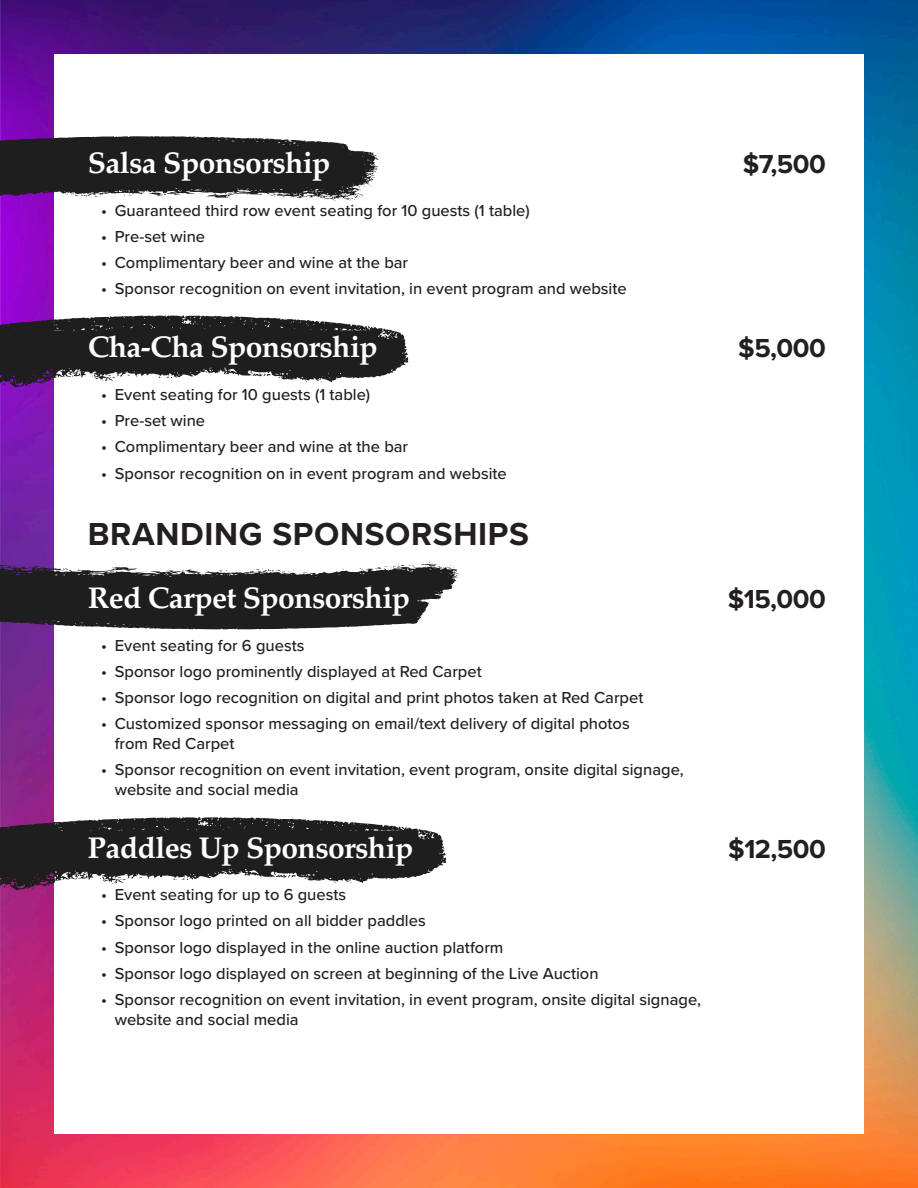
<style>
.page{position:relative;width:918px;height:1188px;background:#fff}
.page>*{position:absolute;margin:0;border:0;box-sizing:border-box;transform-origin:0 0}
.Sponsorship_Type{font:700 33px "Proxima Nova";letter-spacing:.02em;color:#231f20}
.Sponsorship_-_Space_After{font:700 30px "Palatino";letter-spacing:-.02em;color:#fff}
.Sponsorship_-_Space_After-2{font:700 27px "Proxima Nova";letter-spacing:-.02em;color:#231f20}
.t1{font:500 16.5px/19.5px "Proxima Nova";color:#231f20}
</style>
<div class="page">
<img style="left:0;top:0;width:918px;height:1188px">
<div style="left:54px;top:54px;width:810px;height:1080px;background:#fff"></div>
<svg style="left:0;top:136px;width:378px;height:69px"></svg>
<svg style="left:0;top:562px;width:459px;height:68px"></svg>
<svg style="left:0;top:315px;width:409px;height:72px"></svg>
<svg style="left:0;top:816px;width:447px;height:74px"></svg>
<div style="left:0;top:146px;width:331px;height:36px;background:#1e1e1e"></div>
<div style="left:0;top:330px;width:378px;height:36px;background:#1e1e1e"></div>
<div style="left:0;top:581px;width:412px;height:36px;background:#1e1e1e"></div>
<div style="left:0;top:831px;width:418px;height:36px;background:#1e1e1e"></div>
<p class="Sponsorship_-_Space_After" style="left:88px;top:137px;width:244px">Salsa Sponsorship</p>
<p class="Sponsorship_-_Space_After-2" style="left:743px;top:144px;width:84px">$7,500</p>
<p class="t1" style="left:101px;top:200px;width:430px">• Guaranteed third row event seating for 10 guests (1 table)</p>
<p class="t1" style="left:101px;top:226px;width:105px">• Pre-set wine</p>
<p class="t1" style="left:101px;top:252px;width:308px">• Complimentary beer and wine at the bar</p>
<p class="t1" style="left:101px;top:279px;width:527px">• Sponsor recognition on event invitation, in event program and website</p>
<p class="Sponsorship_-_Space_After" style="left:88px;top:322px;width:291px">Cha-Cha Sponsorship</p>
<p class="Sponsorship_-_Space_After-2" style="left:738px;top:328px;width:89px">$5,000</p>
<p class="t1" style="left:101px;top:384px;width:271px">• Event seating for 10 guests (1 table)</p>
<p class="t1" style="left:101px;top:410px;width:105px">• Pre-set wine</p>
<p class="t1" style="left:101px;top:436px;width:308px">• Complimentary beer and wine at the bar</p>
<p class="t1" style="left:101px;top:463px;width:407px">• Sponsor recognition on in event program and website</p>
<p class="Sponsorship_Type" style="left:88px;top:510px;width:443px">BRANDING SPONSORSHIPS</p>
<p class="Sponsorship_-_Space_After" style="left:88px;top:572px;width:324px">Red Carpet Sponsorship</p>
<p class="Sponsorship_-_Space_After-2" style="left:728px;top:579px;width:99px">$15,000</p>
<p class="t1" style="left:101px;top:635px;width:205px">• Event seating for 6 guests</p>
<p class="t1" style="left:101px;top:661px;width:382px">• Sponsor logo prominently displayed at Red Carpet</p>
<p class="t1" style="left:101px;top:687px;width:544px">• Sponsor logo recognition on digital and print photos taken at Red Carpet</p>
<p class="t1" style="left:115px;top:714px;width:517px;text-indent:-14px">• Customized sponsor messaging on email/text delivery of digital photos from Red Carpet</p>
<p class="t1" style="left:115px;top:759px;width:571px;text-indent:-14px">• Sponsor recognition on event invitation, event program, onsite digital signage, website and social media</p>
<p class="Sponsorship_-_Space_After" style="left:88px;top:822px;width:327px">Paddles Up Sponsorship</p>
<p class="Sponsorship_-_Space_After-2" style="left:728px;top:828px;width:99px">$12,500</p>
<p class="t1" style="left:101px;top:884px;width:247px">• Event seating for up to 6 guests</p>
<p class="t1" style="left:101px;top:910px;width:326px">• Sponsor logo printed on all bidder paddles</p>
<p class="t1" style="left:101px;top:937px;width:404px">• Sponsor logo displayed in the online auction platform</p>
<p class="t1" style="left:101px;top:963px;width:499px">• Sponsor logo displayed on screen at beginning of the Live Auction</p>
<p class="t1" style="left:115px;top:989px;width:588px;text-indent:-14px">• Sponsor recognition on event invitation, in event program, onsite digital signage, website and social media</p>
</div>
